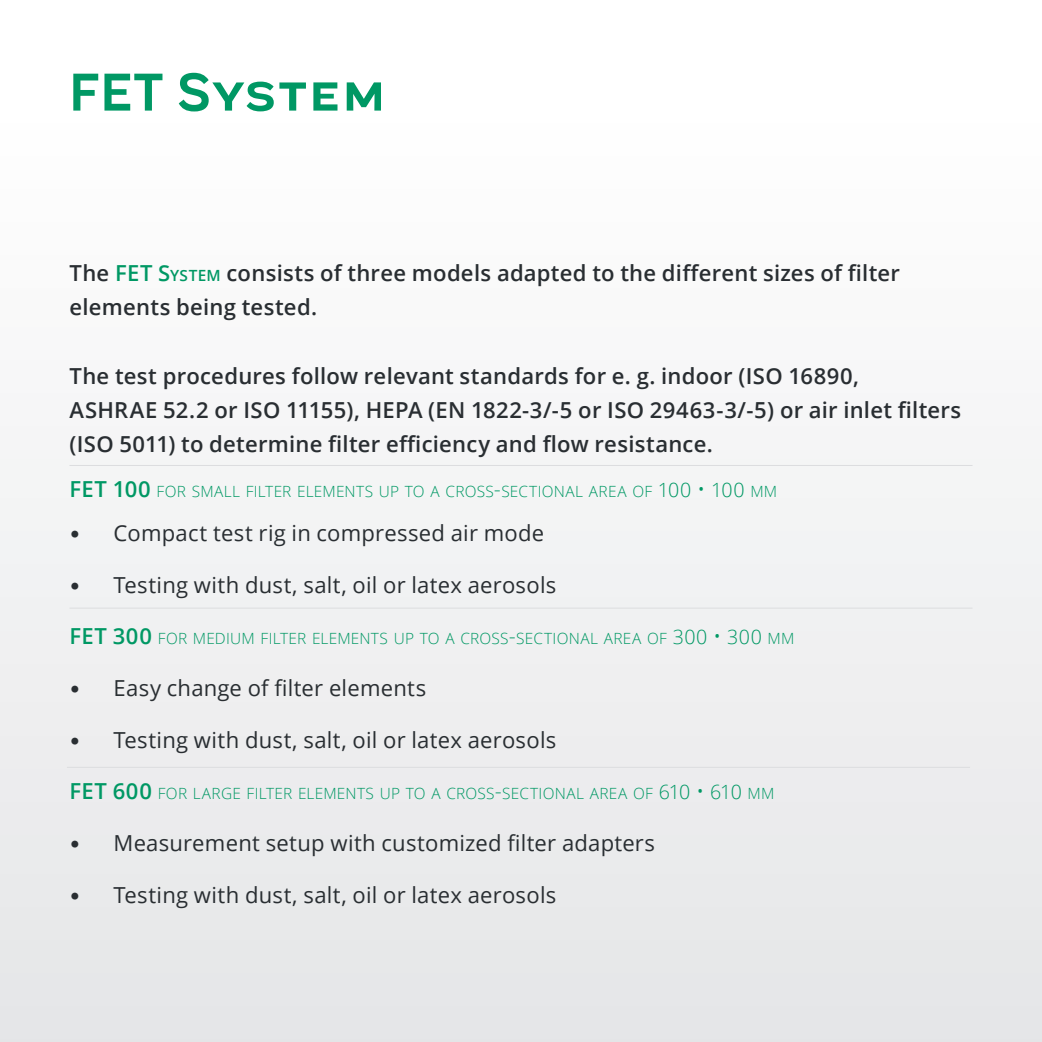
<style>
.page{position:relative;width:1042px;height:1042px;background:#fff}
.page>*{position:absolute;margin:0;border:0;box-sizing:border-box;transform-origin:0 0}
.Einf__Abs{font:700 55.12px "Praktika";letter-spacing:.02em;color:#009864}
.Einf__Abs-2{font:600 22.05px/34.3px "Open Sans";letter-spacing:.01em;color:#292e32}
.t1{font:22.05px "Open Sans";letter-spacing:.01em;color:#292e32}
.Einf__Abs-3{font:300 15.4px "Open Sans";letter-spacing:.015em;color:#009864}
.s1{color:#009864}
.s2{font-size:15.4px;color:#009864}
.s3{font-weight:600;font-size:22.05px}
.s4{font-size:22.05px}
.s5{font-size:19.6px}
.s6{font-family:"Calibri"}
</style>
<div class="page">
<div style="left:0;top:0;width:1042px;height:1042px;background:linear-gradient(to right,#f3f3f4,#f3f3f4)"></div>
<hr style="left:69px;top:465px;width:903px;height:1px;background:#dcdddf">
<hr style="left:69px;top:608px;width:903px;height:1px;background:#dcdddf">
<hr style="left:67px;top:767px;width:903px;height:1px;background:#dcdddf">
<p class="Einf__Abs" style="left:69px;top:49px;width:317px">FET System</p>
<p class="Einf__Abs-2" style="left:69px;top:255px;width:832px">The <span class="s1">FET S</span><span class="s2">YSTE M</span> consists of three models adapted to the different sizes of filter elements being tested.</p>
<p class="Einf__Abs-2" style="left:69px;top:358px;width:893px">The test procedures follow relevant standards for e. g. indoor (ISO 16890,<br>ASHRAE 52.2 or ISO 11155), HEPA (EN 1822-3/-5 or ISO 29463-3/-5) or air inlet filters (ISO 5011) to determine filter efficiency and flow resistance.</p>
<p class="Einf__Abs-3" style="left:69px;top:480px;width:709px"><span class="s3">FET 100</span> FOR SMALL FILTER ELEMENTS UP TO A CROSS<span class="s4">-</span>SECTIONAL AREA OF <span class="s5">100</span> <span class="s4">•</span> <span class="s5">100</span> MM</p>
<p class="t1" style="left:69px;top:518px;width:476px"><span class="s6">•</span> Compact test rig in compressed air mode</p>
<p class="t1" style="left:69px;top:569px;width:488px"><span class="s6">•</span> Testing with dust, salt, oil or latex aerosols</p>
<p class="Einf__Abs-3" style="left:69px;top:628px;width:726px"><span class="s3">FET 300</span> FOR MEDIUM FILTER ELEMENTS UP TO A CROSS<span class="s4">-</span>SECTIONAL AREA OF <span class="s5">300</span> <span class="s4">•</span> <span class="s5">300</span> MM</p>
<p class="t1" style="left:69px;top:673px;width:358px"><span class="s6">•</span> Easy change of filter elements</p>
<p class="t1" style="left:69px;top:724px;width:488px"><span class="s6">•</span> Testing with dust, salt, oil or latex aerosols</p>
<p class="Einf__Abs-3" style="left:69px;top:783px;width:706px"><span class="s3">FET 600</span> FOR LARGE FILTER ELEMENTS UP TO A CROSS<span class="s4">-</span>SECTIONAL AREA OF <span class="s5">610</span> <span class="s4">•</span> <span class="s5">610</span> MM</p>
<p class="t1" style="left:69px;top:828px;width:587px"><span class="s6">•</span> Measurement setup with customized filter adapters</p>
<p class="t1" style="left:69px;top:879px;width:488px"><span class="s6">•</span> Testing with dust, salt, oil or latex aerosols</p>
</div>
